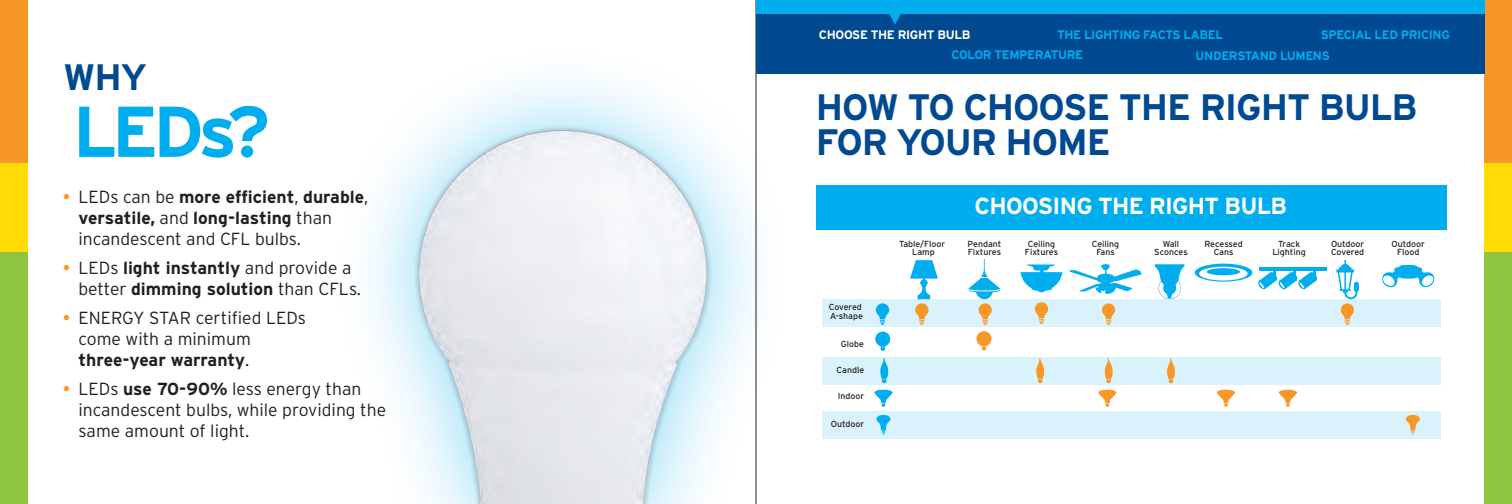
<style>
.page{position:relative;width:1512px;height:504px;background:#fff}
.page>*{position:absolute;margin:0;border:0;box-sizing:border-box;transform-origin:0 0}
.Headline{font:700 71.75px "Interstate";color:#00aeef}
.Headline-2{font:700 36.75px "Interstate";letter-spacing:-.03em;color:#014990}
.Table_Headline{font:700 23.28px "Interstate";letter-spacing:-.03em;color:#fff}
.t1{font:300 17.5px/21px "Interstate";color:#231f20}
.Table_Header{font:700 12.25px "Interstate";letter-spacing:-.03em;color:#00aeef}
.Table_Header-2{font:700 12.25px "Interstate";letter-spacing:-.03em;color:#fff}
.t2{font:8.75px/8.8px "Interstate";color:#231f20;text-align:center}
.s1{font-weight:400;color:#f79727}
.s2{font-weight:700}
</style>
<div class="page">
<div style="left:1484px;top:252px;width:28px;height:252px;background:#8bc63e"></div>
<div style="left:1484px;top:163px;width:28px;height:89px;background:#ffdc06"></div>
<div style="left:1484px;top:0;width:28px;height:163px;background:#f79727"></div>
<div style="left:0;top:252px;width:28px;height:252px;background:#8bc63e"></div>
<div style="left:0;top:163px;width:28px;height:89px;background:#ffdc06"></div>
<div style="left:0;top:0;width:28px;height:163px;background:#f79727"></div>
<div style="left:756px;top:0;width:728px;height:73px;background:#014990"></div>
<div style="left:333px;top:44px;width:460px;height:460px;background:#00aeef;opacity:.5"></div>
<img style="left:413px;top:124px;width:301px;height:380px">
<div style="left:816px;top:185px;width:630px;height:44px;background:#00aeef"></div>
<div style="left:822px;top:299px;width:618px;height:28px;background:#d9f2fc"></div>
<div style="left:822px;top:357px;width:618px;height:28px;background:#d9f2fc"></div>
<div style="left:822px;top:411px;width:618px;height:28px;background:#d9f2fc"></div>
<svg style="left:1020px;top:264px;width:42px;height:28px"></svg>
<svg style="left:1069px;top:264px;width:73px;height:30px"></svg>
<svg style="left:1154px;top:264px;width:31px;height:36px"></svg>
<svg style="left:1195px;top:264px;width:57px;height:18px"></svg>
<svg style="left:1199px;top:267px;width:49px;height:14px"></svg>
<div style="left:1207px;top:268px;width:33px;height:7px;background:#00aeef;border-radius:50%"></div>
<hr style="left:1259px;top:267px;width:68px;height:3px;background:#00aeef">
<svg style="left:1258px;top:270px;width:60px;height:20px"></svg>
<svg style="left:1382px;top:265px;width:53px;height:22px"></svg>
<svg style="left:876px;top:415px;width:14px;height:20px"></svg>
<svg style="left:1406px;top:415px;width:14px;height:20px"></svg>
<svg style="left:876px;top:303px;width:13px;height:22px"></svg>
<svg style="left:910px;top:260px;width:28px;height:65px"></svg>
<svg style="left:1102px;top:303px;width:13px;height:22px"></svg>
<svg style="left:1336px;top:260px;width:23px;height:65px"></svg>
<svg style="left:874px;top:390px;width:19px;height:17px"></svg>
<svg style="left:1098px;top:390px;width:18px;height:17px"></svg>
<svg style="left:1217px;top:390px;width:18px;height:17px"></svg>
<svg style="left:1279px;top:390px;width:18px;height:17px"></svg>
<svg style="left:875px;top:332px;width:15px;height:19px"></svg>
<svg style="left:969px;top:259px;width:31px;height:92px"></svg>
<svg style="left:880px;top:358px;width:8px;height:25px"></svg>
<svg style="left:1105px;top:358px;width:8px;height:25px"></svg>
<svg style="left:1167px;top:358px;width:8px;height:25px"></svg>
<svg style="left:1036px;top:358px;width:8px;height:25px"></svg>
<svg style="left:1035px;top:302px;width:13px;height:22px"></svg>
<svg style="left:886px;top:13px;width:18px;height:11px"></svg>
<div style="left:756px;top:0;width:728px;height:13px;background:#00aeef"></div>
<p class="Headline-2" style="left:63px;top:55px;width:85px">WHY</p>
<p class="Headline" style="left:73px;top:88px;width:199px">LEDs?</p>
<p class="t1" style="left:79px;top:186px;width:291px;text-indent:-16px"><span class="s1">•</span> LEDs can be <span class="s2">more efficient</span>, <span class="s2">durable</span>, <span class="s2">versatile,</span> and <span class="s2">long-lasting</span> than incandescent and CFL bulbs.</p>
<p class="t1" style="left:79px;top:257px;width:284px;text-indent:-16px"><span class="s1">•</span> LEDs <span class="s2">light instantly</span> and provide a better <span class="s2">dimming solution</span> than CFLs.</p>
<p class="t1" style="left:79px;top:307px;width:229px;text-indent:-16px"><span class="s1">•</span> ENERGY STAR certified LEDs come with a minimum <span class="s2">three-year warranty</span>.</p>
<p class="t1" style="left:79px;top:378px;width:309px;text-indent:-16px"><span class="s1">•</span> LEDs <span class="s2">use 70-90%</span> less energy than incandescent bulbs, while providing the same amount of light.</p>
<p class="Table_Header-2" style="left:819px;top:27px;width:153px">CHOOSE THE RIGHT BULB</p>
<p class="Table_Header" style="left:1057px;top:27px;width:167px">THE LIGHTING FACTS LABEL</p>
<p class="Table_Header" style="left:1196px;top:48px;width:136px">UNDERSTAND LUMENS</p>
<p class="Table_Header" style="left:1321px;top:27px;width:131px">SPECIAL LED PRICING</p>
<p class="Table_Header" style="left:952px;top:48px;width:133px">COLOR TEMPERATURE</p>
<p class="Headline-2" style="left:816px;top:84px;width:603px">HOW TO CHOOSE THE RIGHT BULB</p>
<p class="Headline-2" style="left:816px;top:119px;width:296px">FOR YOUR HOME</p>
<p class="Table_Headline" style="left:975px;top:192px;width:314px">CHOOSING THE RIGHT BULB</p>
<p class="t2" style="left:829px;top:303px;width:36px;text-align:left">Covered<br>A-shape</p>
<p class="t2" style="left:841px;top:339px;width:25px">Globe</p>
<p class="t2" style="left:837px;top:366px;width:29px">Candle</p>
<p class="t2" style="left:838px;top:392px;width:28px">Indoor</p>
<p class="t2" style="left:831px;top:420px;width:35px">Outdoor</p>
<p class="t2" style="left:899px;top:239px;width:48px">Table/Floor<br>Lamp</p>
<p class="t2" style="left:968px;top:239px;width:35px;text-align:left">Pendant<br>Fixtures</p>
<p class="t2" style="left:1025px;top:239px;width:35px">Ceiling<br>Fixtures</p>
<p class="t2" style="left:1092px;top:239px;width:29px">Ceiling<br>Fans</p>
<p class="t2" style="left:1154px;top:239px;width:35px">Wall<br>Sconces</p>
<p class="t2" style="left:1204px;top:239px;width:40px">Recessed<br>Cans</p>
<p class="t2" style="left:1272px;top:239px;width:35px">Track<br>Lighting</p>
<p class="t2" style="left:1331px;top:239px;width:35px;text-align:left">Outdoor<br>Covered</p>
<p class="t2" style="left:1392px;top:239px;width:35px">Outdoor<br>Flood</p>
</div>
